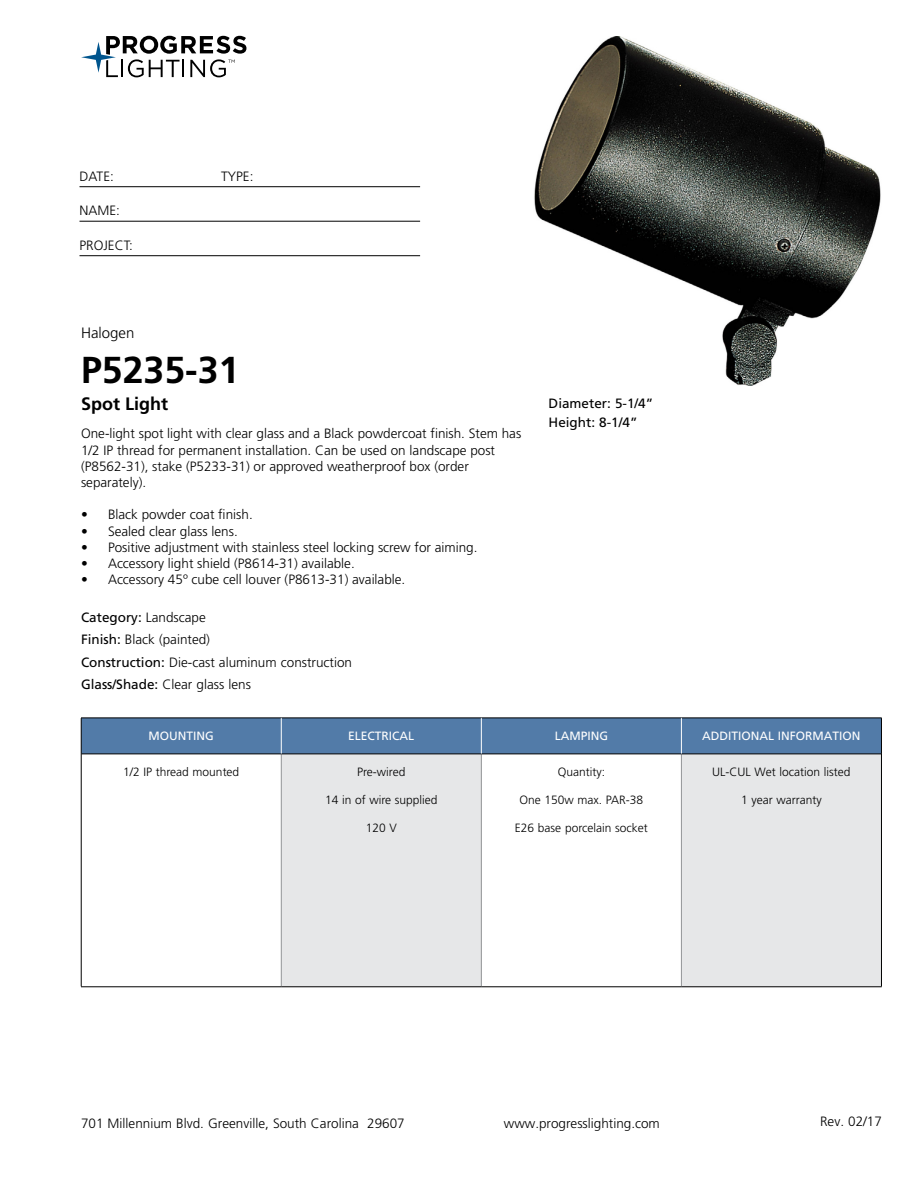
<style>
.page{position:relative;width:918px;height:1188px;background:#fff}
.page>*{position:absolute;margin:0;border:0;box-sizing:border-box;transform-origin:0 0}
.t1{font:700 37.5px "Frutiger LT Std";color:#000}
.t2{font:700 18px "Frutiger LT Std";color:#000}
.t3{font:300 15px "Frutiger LT Std";color:#000}
.t4{font:300 13.5px/16.2px "Frutiger LT Std";color:#000}
.t5{font:13.5px/19.5px "Frutiger LT Std";color:#000}
.t6{font:300 12px "Frutiger LT Std";color:#000}
.t7{font:12px "Frutiger LT Std";color:#fff}
.s1{font-weight:400}
</style>
<div class="page">
<svg style="left:81px;top:36px;width:165px;height:41px"></svg>
<hr style="left:80px;top:186px;width:340px;height:1px;background:#000">
<hr style="left:80px;top:221px;width:340px;height:1px;background:#000">
<hr style="left:80px;top:255px;width:340px;height:1px;background:#000">
<div style="left:82px;top:719px;width:799px;height:35px;background:#527ba8"></div>
<div style="left:281px;top:754px;width:200px;height:233px;background:#e6e7e8"></div>
<div style="left:681px;top:754px;width:200px;height:233px;background:#e6e7e8"></div>
<hr style="left:281px;top:754px;width:1px;height:232px;background:#939598">
<hr style="left:481px;top:754px;width:1px;height:232px;background:#939598">
<hr style="left:681px;top:754px;width:1px;height:232px;background:#939598">
<hr style="left:81px;top:754px;width:200px;height:1px;background:#000">
<hr style="left:281px;top:754px;width:200px;height:1px;background:#000">
<hr style="left:481px;top:754px;width:200px;height:1px;background:#000">
<hr style="left:681px;top:754px;width:200px;height:1px;background:#000">
<hr style="left:81px;top:986px;width:200px;height:1px;background:#000">
<hr style="left:281px;top:986px;width:200px;height:1px;background:#000">
<hr style="left:481px;top:986px;width:200px;height:1px;background:#000">
<hr style="left:681px;top:986px;width:201px;height:1px;background:#000">
<hr style="left:81px;top:718px;width:200px;height:1px;background:#000">
<hr style="left:81px;top:718px;width:1px;height:36px;background:#000">
<hr style="left:281px;top:718px;width:200px;height:1px;background:#000">
<hr style="left:481px;top:718px;width:200px;height:1px;background:#000">
<hr style="left:681px;top:718px;width:201px;height:1px;background:#000">
<hr style="left:881px;top:718px;width:1px;height:36px;background:#000">
<hr style="left:81px;top:754px;width:1px;height:232px;background:#000">
<hr style="left:881px;top:754px;width:1px;height:232px;background:#000">
<hr style="left:281px;top:718px;width:1px;height:36px;background:#fff">
<hr style="left:681px;top:718px;width:1px;height:36px;background:#fff">
<hr style="left:481px;top:718px;width:1px;height:36px;background:#fff">
<img style="left:534px;top:36px;width:347px;height:349px">
<p class="t4" style="left:80px;top:168px;width:36px">DATE:</p>
<p class="t4" style="left:221px;top:168px;width:34px">TYPE:</p>
<p class="t4" style="left:79px;top:203px;width:42px">NAME:</p>
<p class="t4" style="left:79px;top:237px;width:55px">PROJECT:</p>
<p class="t3" style="left:81px;top:325px;width:55px">Halogen</p>
<h1 class="t1" style="left:81px;top:348px;width:160px">P5235-31</h1>
<h2 class="t2" style="left:81px;top:393px;width:89px">Spot Light</h2>
<p class="t4" style="left:81px;top:426px;width:442px">One-light spot light with clear glass and a Black powdercoat finish. Stem has 1/2 IP thread for permanent installation. Can be used on landscape post (P8562-31), stake (P5233-31) or approved weatherproof box (order separately).</p>
<p class="t4" style="left:81px;top:507px;width:173px">• Black powder coat finish.</p>
<p class="t4" style="left:81px;top:523px;width:158px">• Sealed clear glass lens.</p>
<p class="t4" style="left:81px;top:539px;width:398px">• Positive adjustment with stainless steel locking screw for aiming.</p>
<p class="t4" style="left:81px;top:555px;width:275px">• Accessory light shield (P8614-31) available.</p>
<p class="t4" style="left:81px;top:572px;width:326px">• Accessory 45º cube cell louver (P8613-31) available.</p>
<p class="t4" style="left:81px;top:606px;width:273px;line-height:22.5px"><span class="s1">Category:</span> Landscape<br><span class="s1">Finish:</span> Black (painted)<br><span class="s1">Construction:</span> Die-cast aluminum construction<br><span class="s1">Glass/Shade:</span> Clear glass lens</p>
<p class="t7" style="left:149px;top:729px;width:67px">MOUNTING</p>
<p class="t7" style="left:348px;top:729px;width:68px">ELECTRICAL</p>
<p class="t7" style="left:555px;top:729px;width:55px">LAMPING</p>
<p class="t7" style="left:702px;top:729px;width:160px">ADDITIONAL INFORMATION</p>
<p class="t6" style="left:123px;top:765px;width:118px">1/2 IP thread mounted</p>
<p class="t6" style="left:357px;top:765px;width:50px">Pre-wired</p>
<p class="t6" style="left:325px;top:793px;width:114px">14 in of wire supplied</p>
<p class="t6" style="left:366px;top:821px;width:33px">120 V</p>
<p class="t5" style="left:549px;top:393px;width:106px">Diameter: 5-1/4”<br>Height: 8-1/4”</p>
<p class="t6" style="left:712px;top:765px;width:140px">UL-CUL Wet location listed</p>
<p class="t6" style="left:741px;top:793px;width:82px">1 year warranty</p>
<p class="t6" style="left:558px;top:765px;width:49px">Quantity:</p>
<p class="t6" style="left:520px;top:793px;width:125px">One 150w max. PAR-38</p>
<p class="t6" style="left:515px;top:821px;width:134px">E26 base porcelain socket</p>
<p class="t4" style="left:81px;top:1115px;width:325px">701 Millennium Blvd. Greenville, South Carolina 29607</p>
<p class="t4" style="left:504px;top:1115px;width:158px">www.progresslighting.com</p>
<p class="t4" style="left:820px;top:1114px;width:63px">Rev. 02/17</p>
</div>
